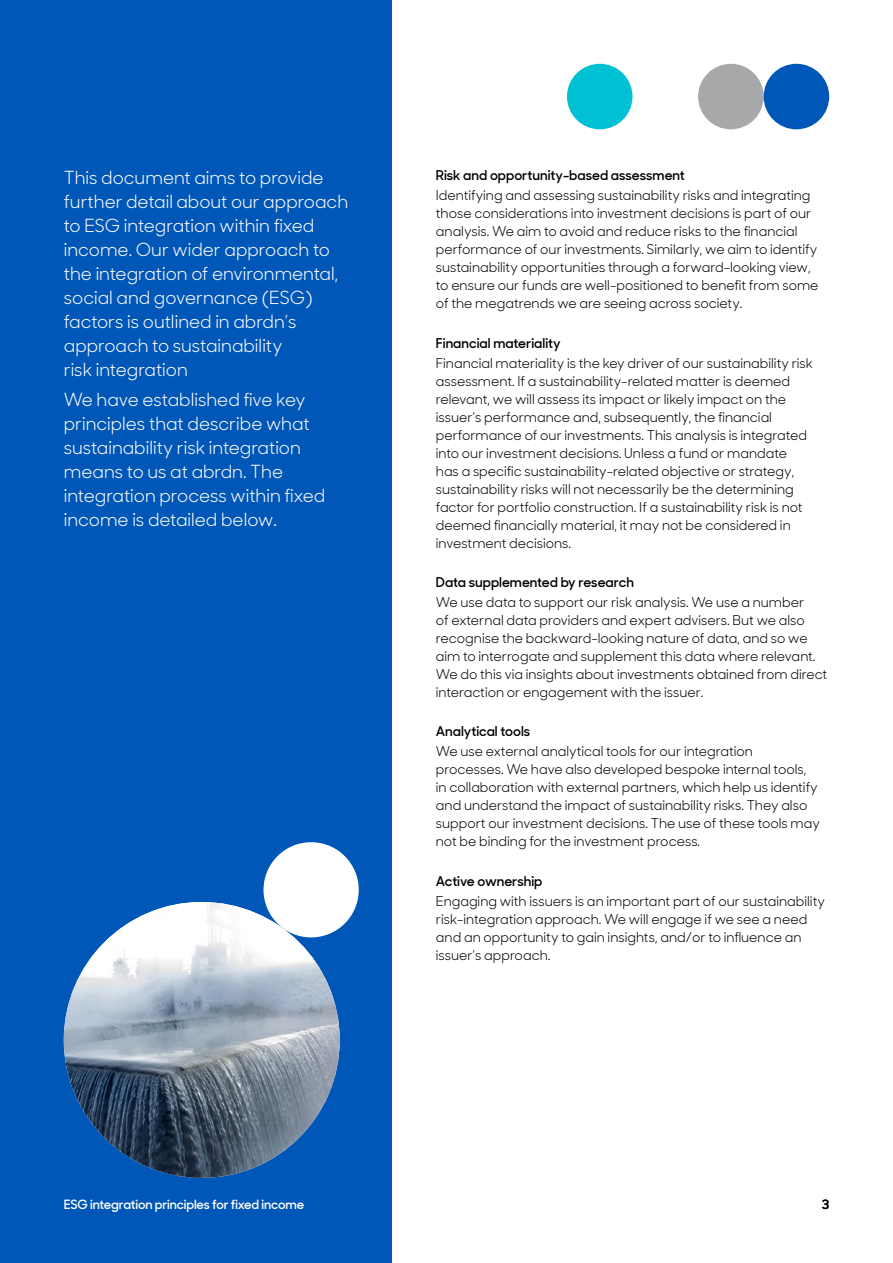
<style>
.page{position:relative;width:893px;height:1263px;background:#fff}
.page>*{position:absolute;margin:0;border:0;box-sizing:border-box;transform-origin:0 0}
.t1{font:18px/24px "Sharp Sans Display No 1";color:#fff}
.t2{font:13.5px/18px "Sharp Sans Display No 1";color:#000}
.t3{font:600 13.5px "Sharp Sans Display No 1";color:#000}
.t4{font:600 12.75px "Sharp Sans Display No 1";letter-spacing:-.01em;color:#fff}
.t5{font:600 12.75px "Sharp Sans Display No 1";color:#000}
</style>
<div class="page">
<div style="left:0;top:0;width:392px;height:1263px;background:#0057b7"></div>
<img style="left:64px;top:902px;width:276px;height:276px;border-radius:138px">
<div style="left:263px;top:842px;width:96px;height:95px;background:#fff;border-radius:50%"></div>
<div style="left:698px;top:64px;width:66px;height:65px;background:#a7a8a9;border-radius:50%"></div>
<div style="left:567px;top:64px;width:65px;height:65px;background:#00c1d4;border-radius:50%"></div>
<div style="left:764px;top:64px;width:65px;height:65px;background:#0057b7;border-radius:50%"></div>
<p class="t1" style="left:64px;top:164px;width:286px">This document aims to provide further detail about our approach to ESG integration within fixed income. Our wider approach to the integration of environmental, social and governance (ESG) factors is outlined in abrdn’s approach to sustainability<br>risk integration</p>
<h1 class="t1" style="left:64px;top:386px;width:263px">We have established five key principles that describe what sustainability risk integration means to us at abrdn. The integration process within fixed income is detailed below.</h1>
<p class="t3" style="left:436px;top:165px;width:250px">Risk and opportunity-based assessment</p>
<p class="t2" style="left:436px;top:185px;width:384px">Identifying and assessing sustainability risks and integrating those considerations into investment decisions is part of our analysis. We aim to avoid and reduce risks to the financial performance of our investments. Similarly, we aim to identify sustainability opportunities through a forward-looking view, to ensure our funds are well-positioned to benefit from some of the megatrends we are seeing across society.</p>
<p class="t3" style="left:436px;top:332px;width:126px">Financial materiality</p>
<p class="t2" style="left:436px;top:353px;width:379px">Financial materiality is the key driver of our sustainability risk assessment. If a sustainability-related matter is deemed relevant, we will assess its impact or likely impact on the issuer’s performance and, subsequently, the financial performance of our investments. This analysis is integrated into our investment decisions. Unless a fund or mandate has a specific sustainability-related objective or strategy, sustainability risks will not necessarily be the determining factor for portfolio construction. If a sustainability risk is not deemed financially material, it may not be considered in investment decisions.</p>
<p class="t3" style="left:436px;top:572px;width:200px">Data supplemented by research</p>
<p class="t2" style="left:436px;top:592px;width:393px">We use data to support our risk analysis. We use a number<br>of external data providers and expert advisers. But we also recognise the backward-looking nature of data, and so we aim to interrogate and supplement this data where relevant.<br>We do this via insights about investments obtained from direct interaction or engagement with the issuer.</p>
<p class="t3" style="left:436px;top:721px;width:96px">Analytical tools</p>
<p class="t2" style="left:436px;top:741px;width:386px">We use external analytical tools for our integration processes. We have also developed bespoke internal tools, in collaboration with external partners, which help us identify and understand the impact of sustainability risks. They also support our investment decisions. The use of these tools may not be binding for the investment process.</p>
<p class="t3" style="left:436px;top:870px;width:108px">Active ownership</p>
<p class="t2" style="left:436px;top:891px;width:391px">Engaging with issuers is an important part of our sustainability risk-integration approach. We will engage if we see a need and an opportunity to gain insights, and/or to influence an issuer’s approach.</p>
<p class="t4" style="left:64px;top:1194px;width:242px">ESG integration principles for fixed income</p>
<p class="t5" style="left:822px;top:1194px;width:9px">3</p>
</div>
